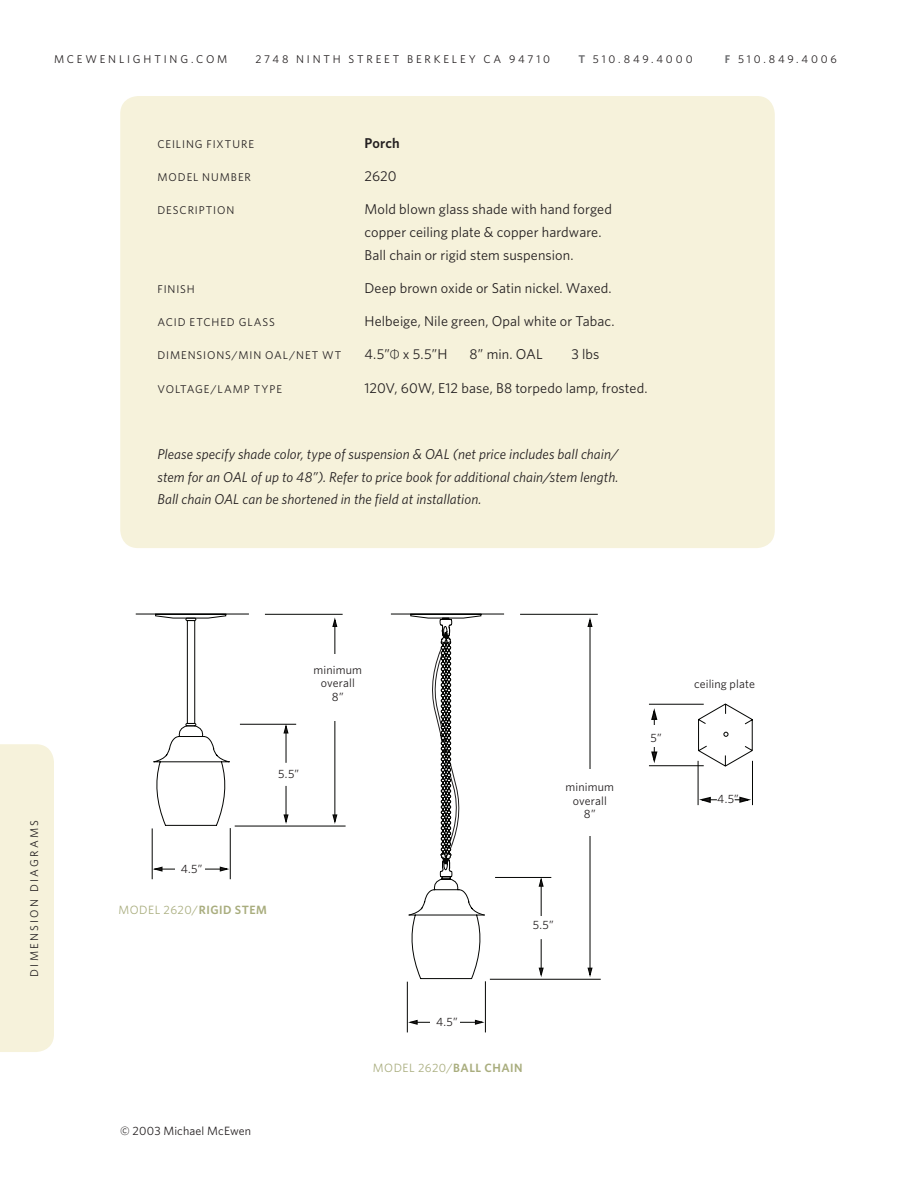
<style>
.page{position:relative;width:918px;height:1188px;background:#fff}
.page>*{position:absolute;margin:0;border:0;box-sizing:border-box;transform-origin:0 0}
.t1{font:14.25px/22.5px "Whitney";letter-spacing:.01em;color:#231f20}
.t2{font:italic 14.25px/22.5px "Whitney";letter-spacing:.005em;color:#231f20;text-align:justify}
.t3{font:600 14.25px "Whitney";letter-spacing:.01em;color:#231f20}
.t4{font:12px/13.5px "Whitney";letter-spacing:.015em;color:#231f20;text-align:center}
.t5{font:12px "Whitney";letter-spacing:.035em;color:#a9ad7e}
.t6{font:11.25px "Whitney";letter-spacing:.08em;color:#231f20}
.t7{font:11.25px "Whitney";letter-spacing:.25em;color:#231f20}
.t8{font:11.25px "Whitney";letter-spacing:.2em;color:#231f20}
.t9{font:11.25px "Whitney";letter-spacing:.26em;color:#231f20}
.t10{font:11.25px "Whitney";letter-spacing:.255em;color:#231f20}
.t11{font:11.25px "Whitney";letter-spacing:.14em;color:#231f20}
.s1{font-weight:600;color:#6c6d70}
.s2{font-family:"Myriad Pro";font-weight:300}
.s3{font-weight:600}
</style>
<div class="page">
<div style="left:0;top:744px;width:54px;height:308px;background:#f6f2db"></div>
<div style="left:120px;top:96px;width:655px;height:452px;background:#f6f2db;border-radius:18px"></div>
<div style="left:187px;top:620px;width:8px;height:104px;border:1px solid #040503"></div>
<hr style="left:265px;top:614px;width:78px;height:1px;background:#040503">
<hr style="left:240px;top:724px;width:56px;height:1px;background:#040503">
<hr style="left:235px;top:826px;width:111px;height:1px;background:#040503">
<hr style="left:335px;top:625px;width:1px;height:191px;background:#040503">
<svg style="left:332px;top:814px;width:6px;height:12px"></svg>
<svg style="left:332px;top:617px;width:6px;height:11px"></svg>
<hr style="left:286px;top:732px;width:1px;height:84px;background:#040503">
<svg style="left:283px;top:814px;width:6px;height:12px"></svg>
<svg style="left:283px;top:723px;width:6px;height:11px"></svg>
<svg style="left:286px;top:763px;width:1px;height:23px"></svg>
<hr style="left:230px;top:828px;width:1px;height:51px;background:#040503">
<hr style="left:152px;top:828px;width:1px;height:51px;background:#040503">
<hr style="left:154px;top:869px;width:73px;height:1px;background:#040503">
<svg style="left:151px;top:866px;width:12px;height:6px"></svg>
<svg style="left:219px;top:866px;width:12px;height:6px"></svg>
<div style="left:175px;top:859px;width:29px;height:21px;background:#fff"></div>
<div style="left:318px;top:655px;width:38px;height:66px;background:#fff"></div>
<svg style="left:154px;top:723px;width:76px;height:103px"></svg>
<svg style="left:135px;top:614px;width:114px;height:7px"></svg>
<hr style="left:520px;top:614px;width:78px;height:1px;background:#040503">
<hr style="left:495px;top:877px;width:56px;height:1px;background:#040503">
<hr style="left:490px;top:979px;width:111px;height:1px;background:#040503">
<hr style="left:590px;top:625px;width:1px;height:344px;background:#040503">
<svg style="left:587px;top:967px;width:6px;height:13px"></svg>
<svg style="left:587px;top:618px;width:6px;height:10px"></svg>
<hr style="left:541px;top:885px;width:1px;height:84px;background:#040503">
<svg style="left:538px;top:967px;width:7px;height:13px"></svg>
<svg style="left:538px;top:878px;width:6px;height:10px"></svg>
<svg style="left:541px;top:916px;width:1px;height:23px"></svg>
<hr style="left:485px;top:981px;width:1px;height:51px;background:#040503">
<hr style="left:407px;top:982px;width:1px;height:50px;background:#040503">
<hr style="left:411px;top:1022px;width:71px;height:1px;background:#040503">
<svg style="left:406px;top:1019px;width:13px;height:7px"></svg>
<svg style="left:474px;top:1019px;width:12px;height:7px"></svg>
<div style="left:430px;top:1012px;width:30px;height:21px;background:#fff"></div>
<div style="left:573px;top:769px;width:38px;height:66px;background:#fff"></div>
<svg style="left:391px;top:614px;width:113px;height:365px"></svg>
<hr style="left:649px;top:765px;width:55px;height:1px;background:#040503">
<hr style="left:649px;top:704px;width:55px;height:1px;background:#040503">
<hr style="left:654px;top:719px;width:1px;height:33px;background:#040503">
<svg style="left:651px;top:708px;width:7px;height:13px"></svg>
<svg style="left:650px;top:750px;width:8px;height:16px"></svg>
<hr style="left:698px;top:761px;width:1px;height:44px;background:#040503">
<hr style="left:752px;top:761px;width:1px;height:44px;background:#040503">
<svg style="left:697px;top:787px;width:56px;height:19px"></svg>
<div style="left:646px;top:725px;width:17px;height:22px;background:#fff"></div>
<svg style="left:698px;top:704px;width:55px;height:62px"></svg>
<p class="t7" style="left:54px;top:52px;width:173px">m ce we nlighting.com</p>
<p class="t7" style="left:256px;top:52px;width:296px">2748 ninth stree t be rke le y ca 94710</p>
<p class="t9" style="left:578px;top:52px;width:116px"><span class="s1">T</span> 510.849.4000</p>
<p class="t10" style="left:725px;top:52px;width:114px"><span class="s1">F</span> 510.849.4006</p>
<p class="t6" style="left:158px;top:137px;width:95px">Ceiling fixture</p>
<p class="t3" style="left:364px;top:134px;width:37px">Porch</p>
<p class="t6" style="left:158px;top:170px;width:95px">Model number</p>
<p class="t1" style="left:364px;top:165px;width:34px">2620</p>
<p class="t6" style="left:158px;top:204px;width:78px">Description</p>
<p class="t1" style="left:365px;top:198px;width:249px">Mold blown glass shade with hand forged copper ceiling plate &amp; copper hardware.<br>Ball chain or rigid stem suspension.</p>
<p class="t11" style="left:158px;top:282px;width:39px">Finish</p>
<p class="t1" style="left:364px;top:276px;width:249px">Deep brown oxide or Satin nickel. Waxed.</p>
<p class="t6" style="left:158px;top:315px;width:119px">Acid etched glass</p>
<p class="t1" style="left:364px;top:310px;width:252px">Helbeige, N ile green, Opal white or Tabac.</p>
<p class="t6" style="left:158px;top:349px;width:185px">Dimensions/min oal/net Wt</p>
<p class="t1" style="left:364px;top:343px;width:82px">4.5”<span class="s2">Ф</span> x 5.5”H</p>
<p class="t1" style="left:470px;top:343px;width:54px">8” min. OAL</p>
<p class="t1" style="left:572px;top:343px;width:29px">3 lbs</p>
<p class="t6" style="left:158px;top:382px;width:125px">Voltage/Lamp type</p>
<p class="t1" style="left:364px;top:376px;width:285px">120V, 60W, E12 base, B8 torpedo lamp, frosted.</p>
<p class="t2" style="left:157px;top:443px;width:463px">Please specify shade color, type of suspension &amp; OAL (net price includes ball chain/ stem for an OAL of up to 48”). Refer to price book for additional chain/stem length.<br>Ball chain OAL can be shortened in the field at installation.</p>
<p class="t8" style="left:27px;top:977px;width:158px;rotate:-90deg">dime nsion diagram s</p>
<p class="t4" style="left:314px;top:663px;width:50px">minimum overall<br>8”</p>
<p class="t4" style="left:278px;top:767px;width:23px">5.5”</p>
<p class="t4" style="left:181px;top:862px;width:23px">4.5”</p>
<p class="t5" style="left:118px;top:903px;width:150px">Model 2620/<span class="s3">RIGID STEM</span></p>
<p class="t4" style="left:566px;top:780px;width:50px">minimum overall<br>8”</p>
<p class="t4" style="left:533px;top:918px;width:23px">5.5”</p>
<p class="t4" style="left:120px;top:1124px;width:132px">© 2003 Michael McEwen</p>
<p class="t4" style="left:436px;top:1015px;width:23px">4.5”</p>
<p class="t5" style="left:373px;top:1060px;width:151px">Model 2620/<span class="s3">BALL CHAIN</span></p>
<p class="t4" style="left:651px;top:731px;width:13px">5”</p>
<p class="t4" style="left:694px;top:677px;width:62px">ceiling plate</p>
<p class="t4" style="left:717px;top:792px;width:23px">4.5”</p>
</div>
